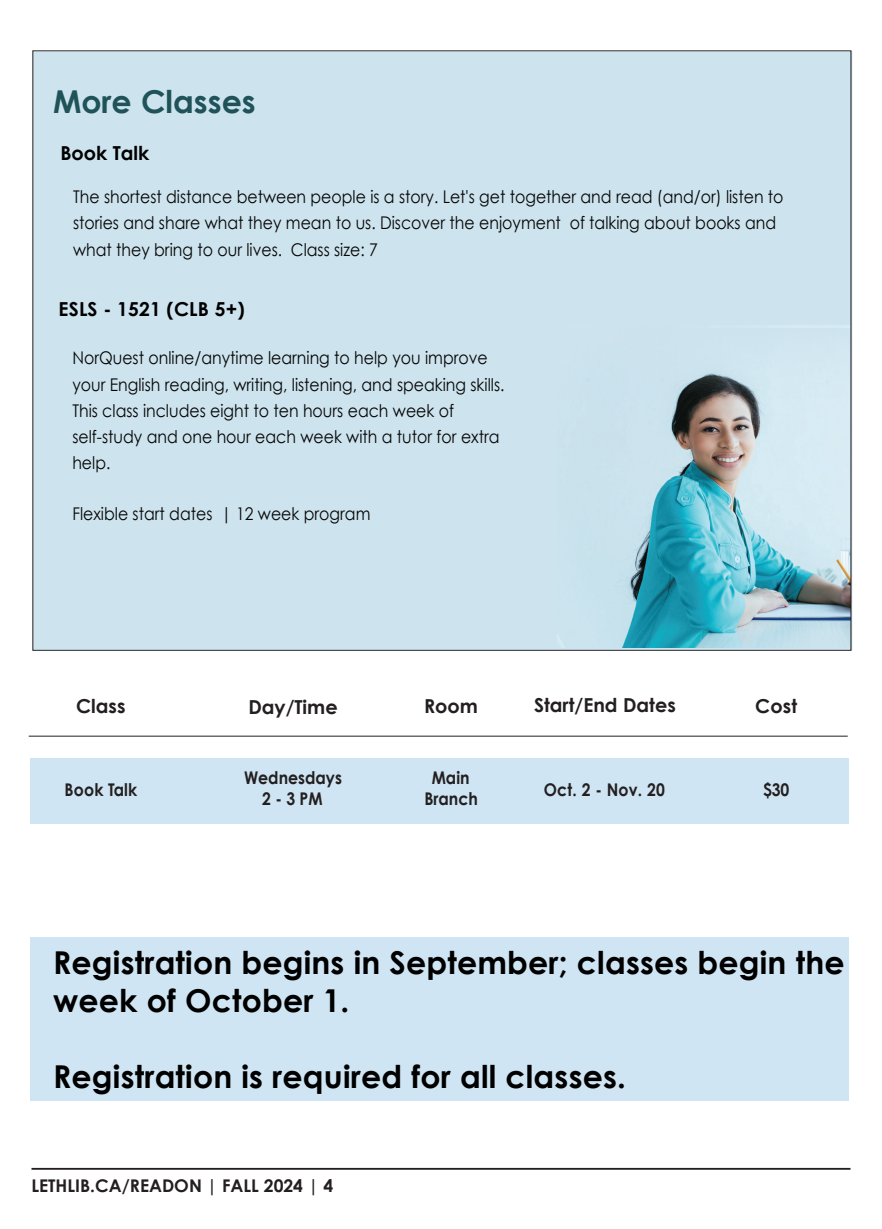
<style>
.page{position:relative;width:882px;height:1229px;background:#fff}
.page>*{position:absolute;margin:0;border:0;box-sizing:border-box;transform-origin:0 0}
.t1{font:700 31.5px/37.8px "Century Gothic";letter-spacing:.005em;color:#000}
.t2{font:700 31.5px "Century Gothic";color:#1f5359}
.t3{font:700 19.25px "Century Gothic";color:#231f20}
.t4{font:700 19.25px "Century Gothic";letter-spacing:.01em;color:#000}
.t5{font:17.5px/26.2px "Century Gothic";color:#050504;scale:.9 1}
.t6{font:700 17.5px/21px "Century Gothic";color:#231f20;text-align:center;scale:.9 1}
.t7{font:700 17.5px "Century Gothic";color:#231f20}
</style>
<div class="page">
<div style="left:34px;top:51px;width:818px;height:599px;background:#cde3ee"></div>
<hr style="left:32px;top:1168px;width:818px;height:1px;background:#231f20">
<img style="left:557px;top:325px;width:292px;height:322px">
<div style="left:30px;top:758px;width:819px;height:65px;background:#cfe5f3"></div>
<hr style="left:29px;top:735px;width:819px;height:1px;background:#231f20">
<div style="left:30px;top:937px;width:819px;height:163px;background:#cfe5f3"></div>
<h1 class="t2" style="left:53px;top:78px;width:204px">More Classes</h1>
<p class="t4" style="left:60px;top:138px;width:90px">Book Talk</p>
<p class="t5" style="left:73px;top:183px;width:791px">The shortest distance between people is a story. Let's get together and read (and/or) listen to stories and share what they mean to us. Discover the enjoyment of talking about books and what they bring to our lives. Class size: 7</p>
<p class="t4" style="left:59px;top:295px;width:188px">ESLS - 1521 (CLB 5+)</p>
<p class="t5" style="left:72px;top:344px;width:482px">NorQuest online/anytime learning to help you improve your English reading, writing, listening, and speaking skills.<br>This class includes eight to ten hours each week of self-study and one hour each week with a tutor for extra help.</p>
<p class="t5" style="left:72px;top:500px;width:333px">Flexible start dates | 12 week program</p>
<p class="t3" style="left:76px;top:691px;width:51px">Class</p>
<p class="t6" style="left:64px;top:778px;width:83px">Book Talk</p>
<p class="t3" style="left:248px;top:692px;width:91px">Day/Time</p>
<p class="t6" style="left:244px;top:766px;width:110px">Wednesdays<br>2 - 3 PM</p>
<p class="t3" style="left:424px;top:691px;width:55px">Room</p>
<p class="t6" style="left:424px;top:766px;width:61px">Main<br>Branch</p>
<p class="t3" style="left:534px;top:691px;width:143px">Start/End Dates</p>
<p class="t6" style="left:544px;top:778px;width:136px">Oct. 2 - Nov. 20</p>
<p class="t3" style="left:755px;top:691px;width:44px">Cost</p>
<p class="t6" style="left:763px;top:778px;width:31px">$30</p>
<h1 class="t1" style="left:53px;top:942px;width:793px">Registration begins in September; classes begin the week of October 1.</h1>
<h1 class="t1" style="left:53px;top:1056px;width:574px">Registration is required for all classes.</h1>
<p class="t7" style="left:32px;top:1172px;width:303px">LETHLIB.CA/READON | FALL 2024 | 4</p>
</div>
